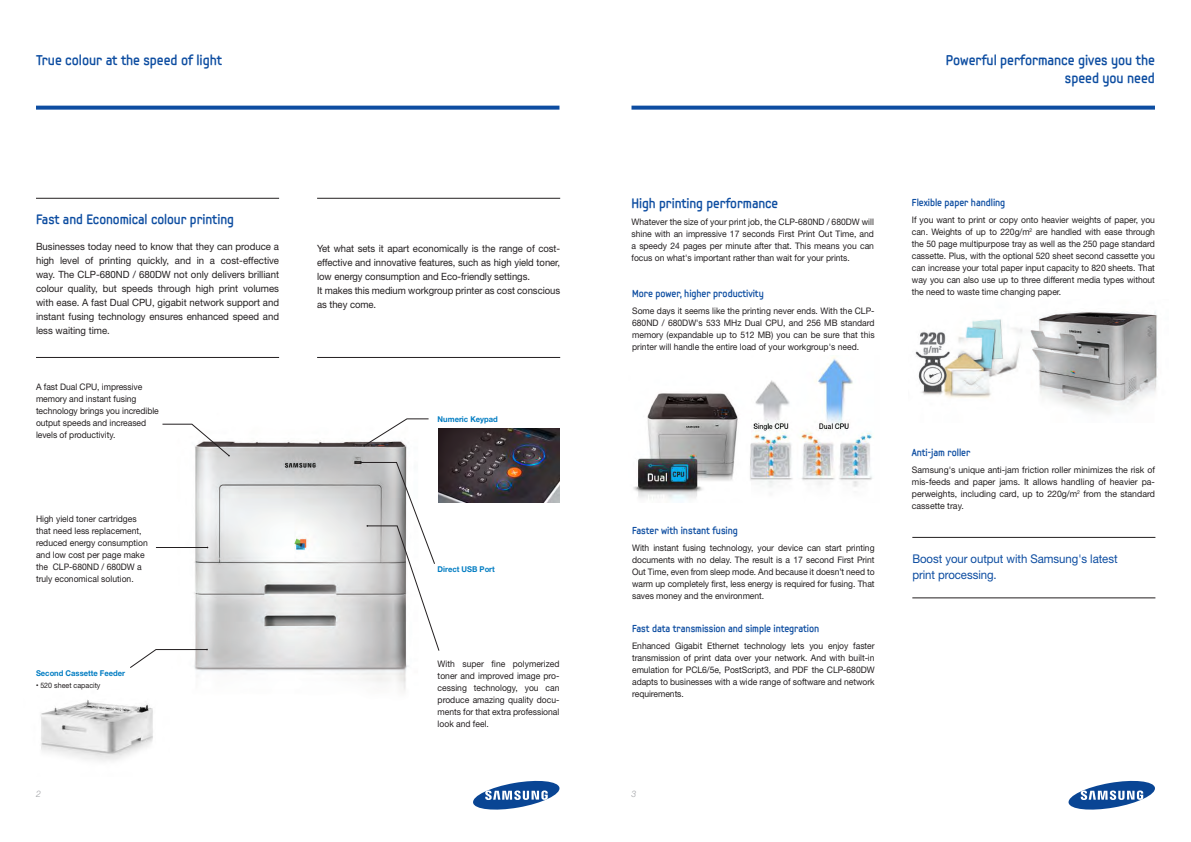
<style>
.page{position:relative;width:1191px;height:842px;background:#fff}
.page>*{position:absolute;margin:0;border:0;box-sizing:border-box;transform-origin:0 0}
.t1{font:700 14px/18px "Samsung Imagination Modern";letter-spacing:-.005em;color:#0d4da1;text-align:right;scale:.95 1}
.t2{font:700 13.5px "Samsung Imagination Modern";letter-spacing:-.005em;color:#0d4da1;scale:.95 1}
.t3{font:12px/16px "Helvetica Neue";letter-spacing:-.005em;color:#0d4da1;scale:.95 1}
.t4{font:10px/14px "Helvetica Neue";letter-spacing:-.005em;color:#231f20;text-align:justify;scale:.96 1}
.t5{font:10px/14px "Helvetica Neue";letter-spacing:-.005em;color:#231f20;scale:.95 1}
.t6{font:700 10px "Samsung Imagination Modern";letter-spacing:-.005em;color:#0d4da1;scale:.95 1}
.t7{font:9px/12px "Helvetica Neue";letter-spacing:-.005em;color:#231f20;text-align:justify;scale:.95 1}
.t8{font:9px/12px "Helvetica Neue";letter-spacing:-.005em;color:#231f20;text-align:justify}
.t9{font:italic 300 9px "Helvetica Neue";color:#a0a1a5;scale:.96 1}
.t10{font:700 8px "Helvetica Neue";color:#007cc2;scale:.95 1}
.t11{font:7.5px "Helvetica Neue";color:#231f20;scale:.95 1}
.s1{font-size:5px}
</style>
<div class="page">
<img style="left:633px;top:356px;width:239px;height:145px">
<svg style="left:1068px;top:780px;width:87px;height:30px"></svg>
<svg style="left:473px;top:780px;width:87px;height:30px"></svg>
<svg style="left:36px;top:106px;width:523px;height:4px;background:#235da9"></svg>
<svg style="left:631px;top:106px;width:524px;height:4px;background:#235da9"></svg>
<hr style="left:36px;top:198px;width:243px;height:1px;background:#231f20">
<hr style="left:317px;top:198px;width:243px;height:1px;background:#231f20">
<hr style="left:912px;top:537px;width:243px;height:1px;background:#231f20">
<hr style="left:912px;top:598px;width:243px;height:1px;background:#231f20">
<img style="left:915px;top:312px;width:243px;height:101px">
<hr style="left:36px;top:357px;width:243px;height:1px;background:#231f20">
<hr style="left:317px;top:357px;width:243px;height:1px;background:#231f20">
<img style="left:172px;top:423px;width:236px;height:268px">
<svg style="left:162px;top:424px;width:68px;height:32px"></svg>
<svg style="left:361px;top:462px;width:78px;height:189px"></svg>
<hr style="left:156px;top:547px;width:51px;height:1px;background:#231f20">
<svg style="left:130px;top:649px;width:78px;height:19px"></svg>
<img style="left:41px;top:699px;width:112px;height:62px">
<svg style="left:363px;top:418px;width:66px;height:28px"></svg>
<img style="left:438px;top:429px;width:121px;height:74px">
<h1 class="t1" style="left:36px;top:51px;width:197px">True colour at the speed of light</h1>
<h1 class="t1" style="left:945px;top:51px;width:222px">Powerful performance gives you the speed you need</h1>
<h2 class="t2" style="left:36px;top:211px;width:210px">Fast and Economical colour printing</h2>
<p class="t4" style="left:36px;top:240px;width:255px">Businesses today need to know that they can produce a high level of printing quickly, and in a cost-effective way. The CLP-680ND / 680DW not only delivers brilliant colour quality, but speeds through high print volumes with ease. A fast Dual CPU, gigabit network support and instant fusing technology ensures enhanced speed and less waiting time.</p>
<p class="t5" style="left:317px;top:241px;width:257px">Yet what sets it apart economically is the range of cost&shy;effective and innovative features, such as high yield toner, low energy consumption and Eco-friendly settings.<br>It makes this medium workgroup printer as cost conscious as they come.</p>
<p class="t7" style="left:36px;top:380px;width:131px;text-align:left">A fast Dual CPU, impressive memory and instant fusing technology brings you incredible output speeds and increased levels of productivity.</p>
<p class="t7" style="left:36px;top:513px;width:119px;text-align:left">High yield toner cartridges that need less replacement, reduced energy consumption and low cost per page make the CLP-680ND / 680DW a truly economical solution.</p>
<p class="t10" style="left:36px;top:668px;width:95px">Second Cassette Feeder</p>
<p class="t11" style="left:36px;top:681px;width:69px"><span class="s1">•</span> 520 sheet capacity</p>
<p class="t10" style="left:437px;top:415px;width:65px">Numeric Keypad</p>
<p class="t10" style="left:437px;top:564px;width:62px">Direct USB Port</p>
<p class="t7" style="left:437px;top:657px;width:130px">With super fine polymerized toner and improved image pro&shy;cessing technology, you can produce amazing quality docu&shy;ments for that extra professional look and feel.</p>
<h2 class="t2" style="left:631px;top:195px;width:156px">High printing performance</h2>
<p class="t7" style="left:631px;top:216px;width:257px">Whatever the size of your print job, the CLP-680ND / 680DW will shine with an impressive 17 seconds First Print Out Time, and a speedy 24 pages per minute after that. This means you can focus on what's important rather than wait for your prints.</p>
<p class="t6" style="left:632px;top:287px;width:140px">More power, higher productivity</p>
<p class="t7" style="left:632px;top:305px;width:257px">Some days it seems like the printing never ends. With the CLP-680ND / 680DW's 533 MHz Dual CPU, and 256 MB standard memory (expandable up to 512 MB) you can be sure that this printer will handle the entire load of your workgroup's need.</p>
<p class="t6" style="left:632px;top:524px;width:113px">Faster with instant fusing</p>
<p class="t7" style="left:632px;top:542px;width:257px">With instant fusing technology, your device can start printing documents with no delay. The result is a 17 second First Print Out Time, even from sleep mode. And because it doesn’t need to warm up completely first, less energy is required for fusing. That saves money and the environment.</p>
<p class="t6" style="left:632px;top:622px;width:198px">Fast data transmission and simple integration</p>
<p class="t7" style="left:632px;top:640px;width:257px">Enhanced Gigabit Ethernet technology lets you enjoy faster transmission of print data over your network. And with built-in emulation for PCL6/5e, PostScript3, and PDF the CLP-680DW adapts to businesses with a wide range of software and network requirements.</p>
<p class="t9" style="left:36px;top:788px;width:7px">2</p>
<p class="t9" style="left:631px;top:788px;width:7px">3</p>
<p class="t6" style="left:912px;top:196px;width:100px">Flexible paper handling</p>
<p class="t7" style="left:912px;top:213px;width:257px">If you want to print or copy onto heavier weights of paper, you can. Weights of up to 220g/m<sup>2</sup> are handled with ease through the 50 page multipurpose tray as well as the 250 page standard cassette. Plus, with the optional 520 sheet second cassette you can increase your total paper input capacity to 820 sheets. That way you can also use up to three different media types without the need to waste time changing paper.</p>
<p class="t6" style="left:912px;top:446px;width:63px">Anti-jam roller</p>
<p class="t8" style="left:912px;top:463px;width:245px">Samsung's unique anti-jam friction roller minimizes the risk of mis-feeds and paper jams. It allows handling of heavier pa&shy;perweights, including card, up to 220g/m<sup>2</sup> from the standard cassette tray.</p>
<h3 class="t3" style="left:912px;top:550px;width:217px">Boost your output with Samsung's latest print processing.</h3>
</div>
